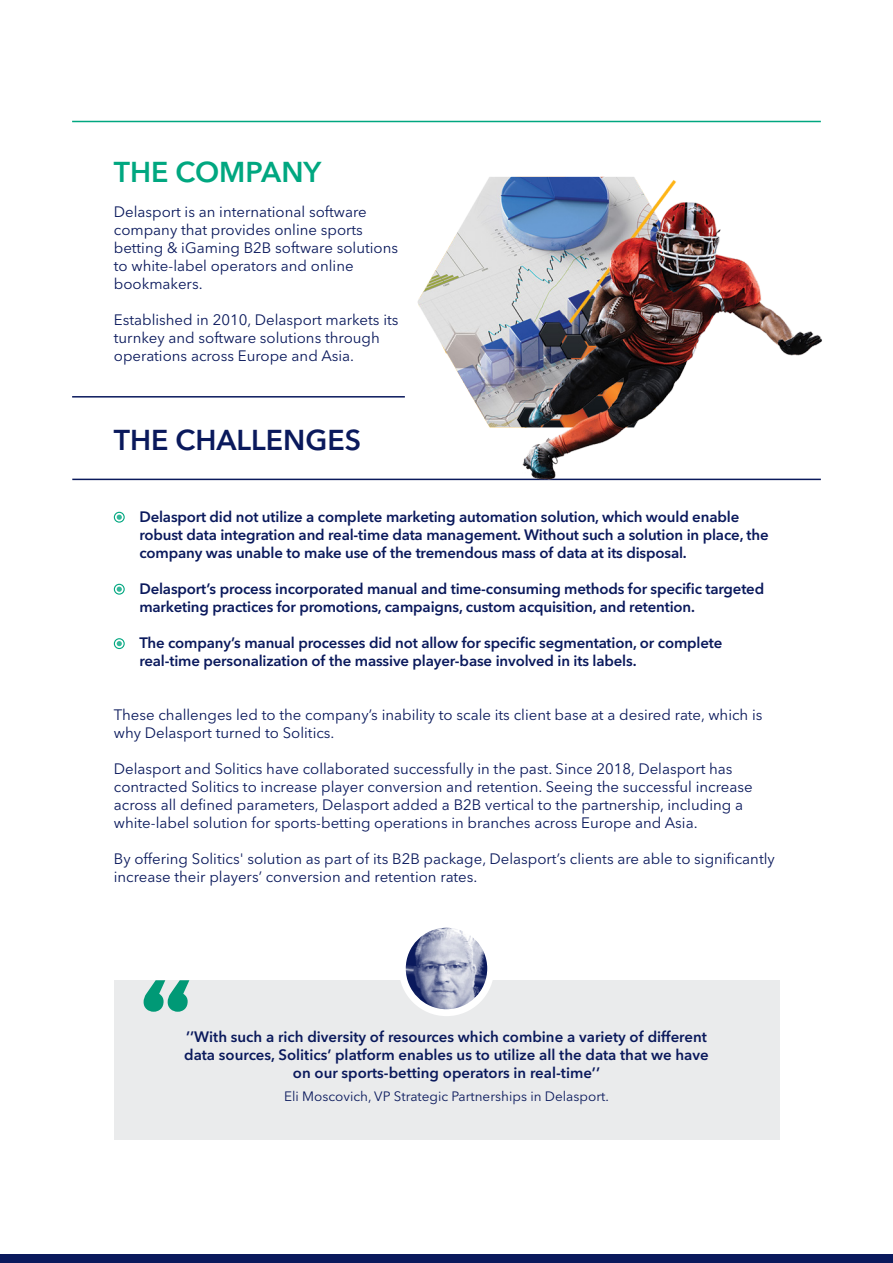
<style>
.page{position:relative;width:893px;height:1263px;background:#fff}
.page>*{position:absolute;margin:0;border:0;box-sizing:border-box;transform-origin:0 0}
.t1{font:600 28.5px "Avenir Next LT Pro";color:#0a195c}
.t2{font:600 28.5px "Avenir Next LT Pro";color:#00a780}
.t3{font:15px/18px "Avenir Next LT Pro";color:#0a195c}
.t4{font:600 15px/18px "Avenir Next LT Pro";letter-spacing:-.01em;color:#0a195c}
.t5{font:13.5px "Avenir Next LT Pro";color:#0a195c}
</style>
<div class="page">
<div style="left:114px;top:980px;width:665px;height:160px;background:#eaebec"></div>
<div style="left:399px;top:921px;width:95px;height:95px;background:#fff;border-radius:50%"></div>
<svg style="left:117px;top:515px;width:5px;height:5px"></svg>
<div style="left:114px;top:512px;width:11px;height:11px;border:1px solid #00a780;border-radius:50%"></div>
<svg style="left:117px;top:587px;width:5px;height:5px"></svg>
<div style="left:114px;top:584px;width:11px;height:11px;border:1px solid #00a780;border-radius:50%"></div>
<svg style="left:117px;top:641px;width:5px;height:5px"></svg>
<div style="left:114px;top:638px;width:11px;height:11px;border:1px solid #00a780;border-radius:50%"></div>
<svg style="left:144px;top:980px;width:45px;height:32px"></svg>
<hr style="left:72px;top:396px;width:333px;height:2px;background:#0a195c">
<hr style="left:72px;top:479px;width:749px;height:1px;background:#0a195c">
<hr style="left:72px;top:121px;width:749px;height:1px;background:#00a780">
<div style="left:0;top:1254px;width:893px;height:9px;background:#0a195c"></div>
<img style="left:406px;top:928px;width:81px;height:81px;border-radius:41px">
<img style="left:409px;top:176px;width:413px;height:304px">
<h1 class="t2" style="left:114px;top:155px;width:209px">THE COMPANY</h1>
<p class="t3" style="left:114px;top:203px;width:286px">Delasport is an international software company that provides online sports betting &amp; iGaming B2B software solutions to white-label operators and online bookmakers.</p>
<p class="t3" style="left:114px;top:311px;width:286px">Established in 2010, Delasport markets its turnkey and software solutions through operations across Europe and Asia.</p>
<h1 class="t1" style="left:114px;top:423px;width:249px">THE CHALLENGES</h1>
<p class="t4" style="left:139px;top:508px;width:631px">Delasport did not utilize a complete marketing automation solution, which would enable robust data integration and real-time data management. Without such a solution in place, the company was unable to make use of the tremendous mass of data at its disposal.</p>
<p class="t4" style="left:139px;top:580px;width:626px">Delasport’s process incorporated manual and time-consuming methods for specific targeted marketing practices for promotions, campaigns, custom acquisition, and retention.</p>
<p class="t4" style="left:139px;top:634px;width:585px">The company’s manual processes did not allow for specific segmentation, or complete real-time personalization of the massive player-base involved in its labels.</p>
<p class="t3" style="left:114px;top:706px;width:650px">These challenges led to the company’s inability to scale its client base at a desired rate, which is why Delasport turned to Solitics.</p>
<p class="t3" style="left:114px;top:760px;width:640px">Delasport and Solitics have collaborated successfully in the past. Since 2018, Delasport has contracted Solitics to increase player conversion and retention. Seeing the successful increase across all defined parameters, Delasport added a B2B vertical to the partnership, including a white-label solution for sports-betting operations in branches across Europe and Asia.</p>
<p class="t3" style="left:114px;top:850px;width:662px">By offering Solitics' solution as part of its B2B package, Delasport’s clients are able to significantly increase their players’ conversion and retention rates.</p>
<p class="t4" style="left:184px;top:1028px;width:526px;text-align:center">’’With such a rich diversity of resources which combine a variety of different data sources, Solitics’ platform enables us to utilize all the data that we have on our sports-betting operators in real-time’’</p>
<p class="t5" style="left:284px;top:1088px;width:326px">Eli Moscovich, VP Strategic Partnerships in Delasport.</p>
</div>
